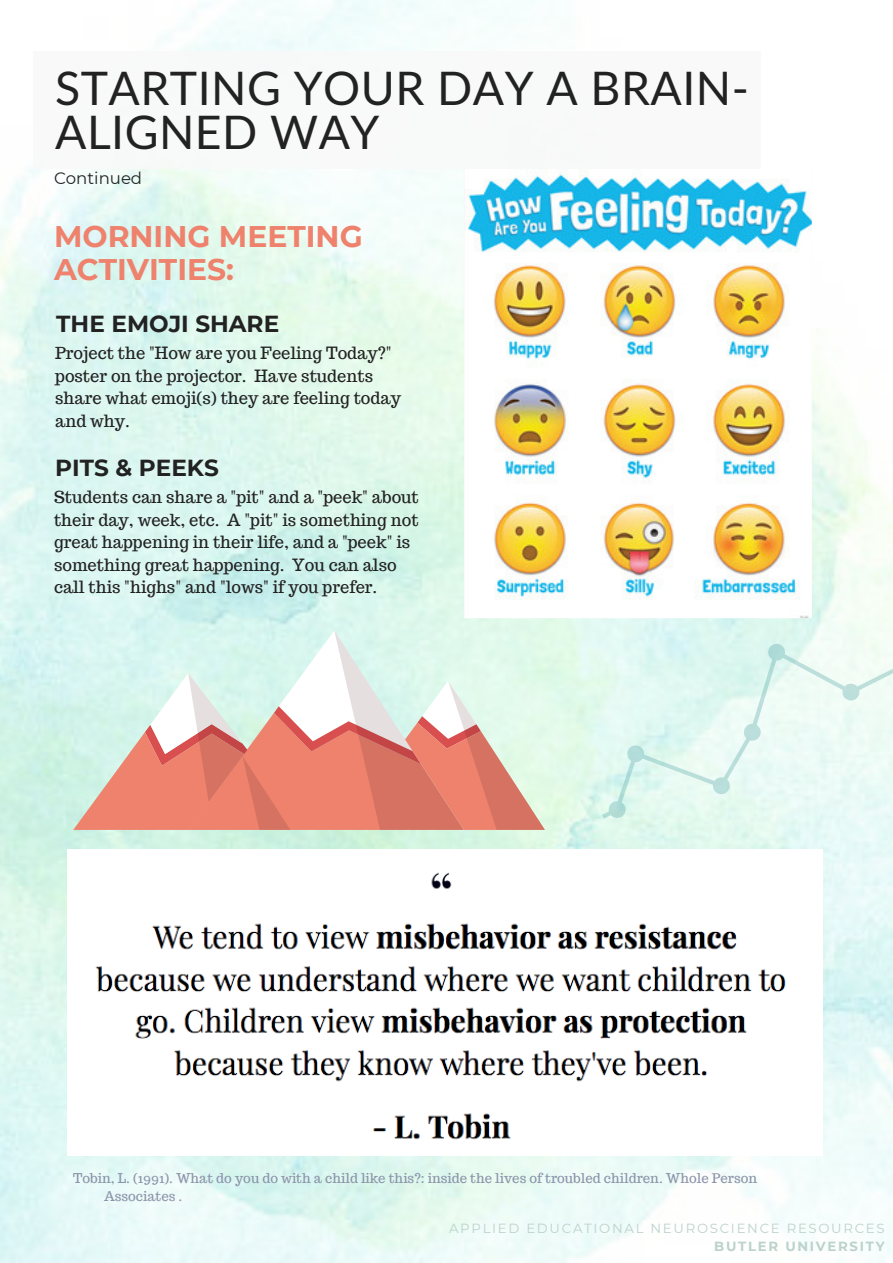
<style>
.page{position:relative;width:893px;height:1263px;background:#fff}
.page>*{position:absolute;margin:0;border:0;box-sizing:border-box;transform-origin:0 0}
.t1{font:46.35px/44px "Lato Latin";letter-spacing:.01em;color:#222}
.t2{font:700 29.85px/32.7px "Montserrat";color:#ee826d}
.t3{font:700 23.25px "Montserrat";color:#222}
.t4{font:16.5px/22.5px "Trocchi";color:#222}
.t5{font:16.5px "Montserrat";color:#222}
.t6{font:13.2px/18px "Trocchi";color:#8b94aa}
.t7{font:13.2px "Montserrat";letter-spacing:.13em;color:#bcd2cb}
.t8{font:700 13.2px "Montserrat";letter-spacing:.13em;color:#bcd2cb}
</style>
<div class="page">
<div style="left:34px;top:52px;width:727px;height:117px;background:#f9f9f9"></div>
<img style="left:95px;top:872px;width:691px;height:268px">
<img style="left:464px;top:169px;width:348px;height:449px">
<svg style="left:73px;top:631px;width:472px;height:199px"></svg>
<svg style="left:568px;top:588px;width:325px;height:259px;fill:#e6faf4"></svg>
<h1 class="t1" style="left:55px;top:65px;width:695px">STARTING YOUR DAY A BRAIN-<br>ALIGNED WAY</h1>
<p class="t5" style="left:54px;top:168px;width:90px">Continued</p>
<h2 class="t2" style="left:54px;top:220px;width:310px">MORNING MEETING<br>ACTIVITIES:</h2>
<h3 class="t3" style="left:56px;top:310px;width:224px">THE EMOJI SHARE</h3>
<p class="t4" style="left:55px;top:342px;width:347px">Project the "How are you Feeling Today?" poster on the projector. Have students share what emoji(s) they are feeling today and why.</p>
<h3 class="t3" style="left:55px;top:454px;width:165px">PITS &amp; PEEKS</h3>
<p class="t4" style="left:54px;top:486px;width:366px">Students can share a "pit" and a "peek" about their day, week, etc. A "pit" is something not great happening in their life, and a "peek" is something great happening. You can also call this "highs" and "lows" if you prefer.</p>
<p class="t6" style="left:104px;top:1169px;width:654px;text-indent:-31px">Tobin, L. (1991). What do you do with a child like this?: inside the lives of troubled children. Whole Person<br>Associates .</p>
<p class="t7" style="left:449px;top:1220px;width:437px">APPLIED EDUCATIONAL NEUROSCIENCE RESOURCES</p>
<p class="t8" style="left:714px;top:1238px;width:172px">BUTLER UNIVERSITY</p>
</div>
